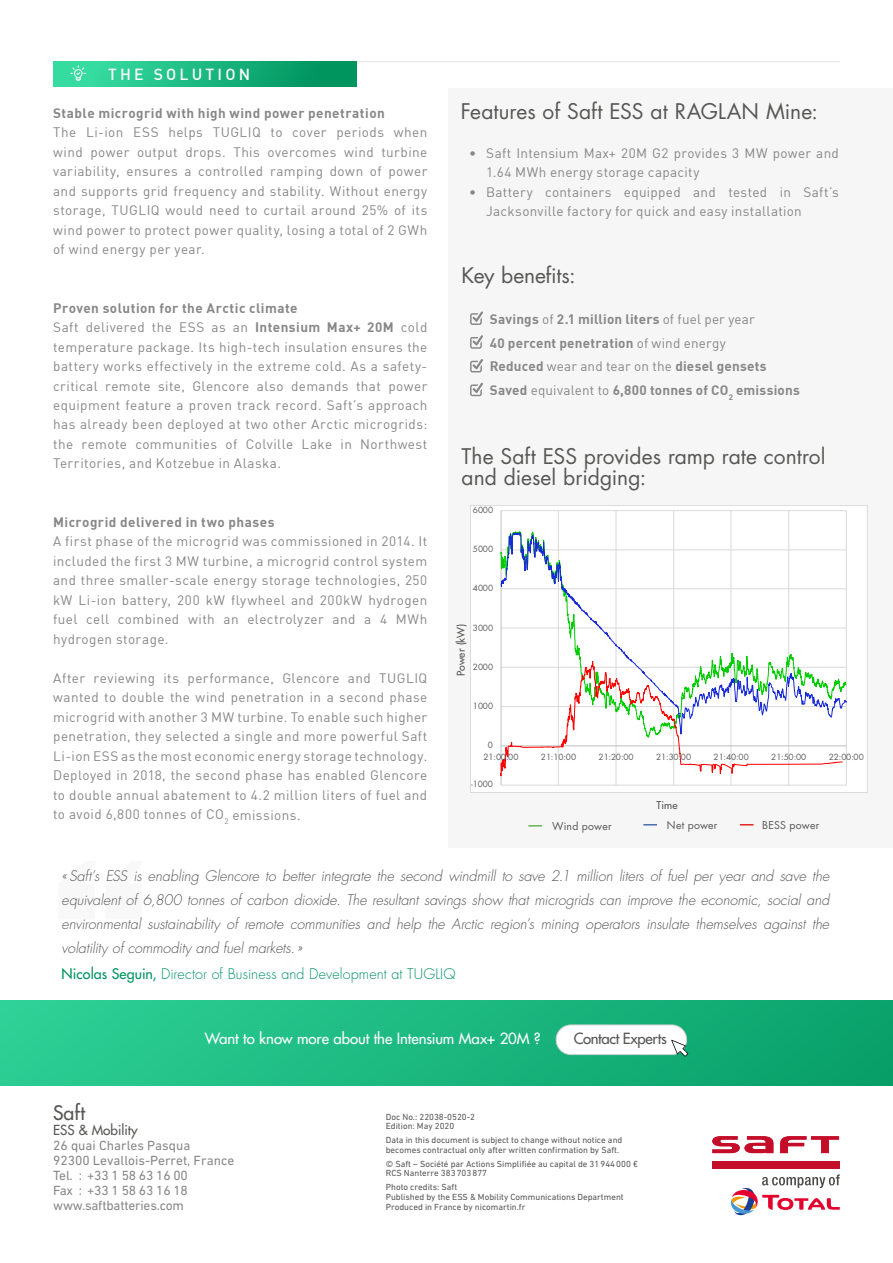
<style>
.page{position:relative;width:893px;height:1263px;background:#fff}
.page>*{position:absolute;margin:0;border:0;box-sizing:border-box;transform-origin:0 0}
.t1{font:21px/21px "Futura Std";color:#575756}
.t2{font:500 19.5px "Futura Std";color:#575756}
.t3{font:15.75px "DIN Medium Alternate";letter-spacing:.2em;color:#fff}
.t4{font:500 15px "Futura Std";letter-spacing:-.005em;color:#fff}
.t5{font:500 15px "Futura Std";letter-spacing:-.025em;color:#575756}
.t6{font:italic 300 14.25px/24px "Futura Std";letter-spacing:-.005em;color:#575756;text-align:justify}
.t7{font:300 14.25px "Futura Std";letter-spacing:.01em;color:#00945f}
.t8{font:13.5px/19.5px "DIN";letter-spacing:.03em;color:#878787;text-align:justify}
.t9{font:13.5px/23.7px "DIN Bold";letter-spacing:.03em;color:#878787}
.t10{font:13.5px/15px "DIN Next LT Pro";color:#878787}
.t11{font:13.5px "DIN";letter-spacing:.01em;color:#878787}
.t12{font:500 13.5px "Futura Std";color:#575756}
.t13{font:10.5px "Futura Std";letter-spacing:.025em;color:#575756}
.t14{font:500 10.5px "Futura Std";letter-spacing:.01em;color:#575756}
.t15{font:9px/9.8px "DIN Next LT Pro";color:#575756}
.t16{font:8.25px "Futura Std";letter-spacing:.015em;color:#595959}
.s1{font-family:"DIN Bold"}
.s2{font-family:"DIN"}
.s3{font-weight:500}
</style>
<div class="page">
<div style="left:449px;top:88px;width:444px;height:759px;background:#f6f6f6"></div>
<svg style="left:731px;top:1174px;width:109px;height:42px"></svg>
<svg style="left:780px;top:1136px;width:59px;height:17px"></svg>
<svg style="left:712px;top:1136px;width:61px;height:17px"></svg>
<div style="left:712px;top:1161px;width:128px;height:7px;background:#c40e29"></div>
<hr style="left:53px;top:61px;width:787px;height:1px;background:#e3e3e3">
<div style="left:53px;top:61px;width:304px;height:25px;background:linear-gradient(to right,#3ce3a8,#008d58)"></div>
<svg style="left:70px;top:65px;width:16px;height:16px"></svg>
<svg style="left:470px;top:311px;width:13px;height:14px"></svg>
<svg style="left:470px;top:335px;width:13px;height:14px"></svg>
<svg style="left:470px;top:359px;width:13px;height:13px"></svg>
<svg style="left:470px;top:383px;width:13px;height:13px"></svg>
<svg style="left:643px;top:824px;width:14px;height:1px"></svg>
<svg style="left:740px;top:824px;width:14px;height:1px"></svg>
<svg style="left:528px;top:825px;width:14px;height:1px"></svg>
<div style="left:470px;top:505px;width:397px;height:288px;background:#fff"></div>
<hr style="left:501px;top:785px;width:345px;height:1px;background:#d9d9d9">
<hr style="left:501px;top:510px;width:345px;height:1px;background:#d9d9d9">
<hr style="left:558px;top:511px;width:1px;height:274px;background:#d9d9d9">
<hr style="left:616px;top:511px;width:1px;height:274px;background:#d9d9d9">
<hr style="left:673px;top:511px;width:1px;height:274px;background:#d9d9d9">
<hr style="left:731px;top:511px;width:1px;height:274px;background:#d9d9d9">
<hr style="left:788px;top:511px;width:1px;height:274px;background:#d9d9d9">
<hr style="left:846px;top:511px;width:1px;height:274px;background:#d9d9d9">
<hr style="left:501px;top:511px;width:1px;height:274px;background:#bfbfbf">
<hr style="left:501px;top:746px;width:345px;height:1px;background:#bfbfbf">
<svg style="left:501px;top:532px;width:346px;height:175px"></svg>
<svg style="left:501px;top:661px;width:342px;height:115px"></svg>
<div style="left:470px;top:505px;width:397px;height:288px;border:1px solid #d9d9d9"></div>
<div style="left:0;top:1000px;width:893px;height:85px;background:linear-gradient(to right,#2dd096,#09a06a)"></div>
<div style="left:556px;top:1025px;width:131px;height:29px;background:#fff;border-radius:15px"></div>
<div style="left:556px;top:1024px;width:131px;height:31px;border:1px solid #d0d0d0;border-radius:15px"></div>
<svg style="left:671px;top:1040px;width:17px;height:17px"></svg>
<p class="t3" style="left:108px;top:64px;width:143px">THE SOLUTION</p>
<p class="t9" style="left:53px;top:100px;width:333px">Stable microgrid with high wind power penetration</p>
<p class="t8" style="left:53px;top:122px;width:376px">The Li-ion ESS helps TUGLIQ to cover periods when wind power output drops. This overcomes wind turbine variability, ensures a controlled ramping down of power and supports grid frequency and stability. Without energy storage, TUGLIQ would need to curtail around 25% of its wind power to protect power quality, losing a total of 2 GWh of wind energy per year.</p>
<p class="t9" style="left:53px;top:295px;width:246px">Proven solution for the Arctic climate</p>
<p class="t8" style="left:53px;top:317px;width:376px">Saft delivered the ESS as an <span class="s1">Intensium Max+ 20M</span> cold temperature package. Its high-tech insulation ensures the battery works effectively in the extreme cold. As a safety&shy;critical remote site, Glencore also demands that power equipment feature a proven track record. Saft’s approach has already been deployed at two other Arctic microgrids: the remote communities of Colville Lake in Northwest Territories, and Kotzebue in Alaska.</p>
<p class="t9" style="left:53px;top:510px;width:223px">Microgrid delivered in two phases</p>
<p class="t8" style="left:53px;top:532px;width:376px">A first phase of the microgrid was commissioned in 2014. It included the first 3 MW turbine, a microgrid control system and three smaller-scale energy storage technologies, 250 kW Li-ion battery, 200 kW flywheel and 200kW hydrogen fuel cell combined with an electrolyzer and a 4 MWh hydrogen storage.</p>
<p class="t8" style="left:53px;top:668px;width:376px">After reviewing its performance, Glencore and TUGLIQ wanted to double the wind penetration in a second phase microgrid with another 3 MW turbine. To enable such higher penetration, they selected a single and more powerful Saft Li-ion ESS as the most economic energy storage technology.<br>Deployed in 2018, the second phase has enabled Glencore to double annual abatement to 4.2 million liters of fuel and to avoid 6,800 tonnes of CO<sub>2</sub> emissions.</p>
<h1 class="t1" style="left:513px;top:97px;width:279px">Features of Saft ESS at Raglan</h1>
<h1 class="t1" style="left:461px;top:101px;width:359px">Features of Saft ESS at RAGLAN Mine:</h1>
<p class="t8" style="left:486px;top:143px;width:354px;text-indent:-17px">• Saft Intensium Max+ 20M G2 provides 3 MW power and<br>1.64 MWh energy storage capacity</p>
<p class="t8" style="left:486px;top:182px;width:354px;text-indent:-17px">• Battery containers equipped and tested in Saft’s<br>Jacksonville factory for quick and easy installation</p>
<p class="t11" style="left:513px;top:209px;width:328px">• Battery containers equipped and tested in</p>
<h1 class="t1" style="left:462px;top:265px;width:115px">Key benefits:</h1>
<p class="t9" style="left:490px;top:307px;width:312px">Savings <span class="s2">of</span> 2.1 million liters <span class="s2">of fuel per year<br></span>40 percent penetration <span class="s2">of wind energy<br></span>Reduced <span class="s2">wear and tear on the</span> diesel gensets Saved <span class="s2">equivalent to</span> 6,800 tonnes of CO<sub>2</sub> emissions</p>
<h1 class="t1" style="left:462px;top:446px;width:365px">The Saft ESS provides ramp rate control and diesel bridging:</h1>
<p class="t16" style="left:473px;top:505px;width:22px">6000</p>
<p class="t16" style="left:473px;top:544px;width:22px">5000</p>
<p class="t16" style="left:473px;top:583px;width:22px">4000</p>
<p class="t16" style="left:473px;top:622px;width:22px">3000</p>
<p class="t14" style="left:454px;top:676px;width:54px;rotate:-90deg">Power (kW)</p>
<p class="t16" style="left:473px;top:661px;width:22px">2000</p>
<p class="t16" style="left:473px;top:701px;width:22px">1000</p>
<p class="t16" style="left:488px;top:740px;width:7px">0</p>
<p class="t16" style="left:483px;top:751px;width:37px">21:00:00</p>
<p class="t16" style="left:541px;top:751px;width:37px">21:10:00</p>
<p class="t16" style="left:598px;top:751px;width:37px">21:20:00</p>
<p class="t16" style="left:656px;top:751px;width:37px">21:30:00</p>
<p class="t16" style="left:714px;top:751px;width:37px">21:40:00</p>
<p class="t16" style="left:771px;top:751px;width:37px">21:50:00</p>
<p class="t16" style="left:829px;top:751px;width:37px">22:00:00</p>
<p class="t16" style="left:471px;top:779px;width:23px">-1000</p>
<p class="t14" style="left:656px;top:798px;width:23px">Time</p>
<p class="t13" style="left:667px;top:818px;width:52px">Net power</p>
<p class="t13" style="left:552px;top:819px;width:61px">Wind power</p>
<p class="t13" style="left:762px;top:818px;width:59px">BESS power</p>
<p class="t6" style="left:62px;top:864px;width:769px">«Saft’s ESS is enabling Glencore to better integrate the second windmill to save 2.1 million liters of fuel per year and save the equivalent of 6,800 tonnes of carbon dioxide. The resultant savings show that microgrids can improve the economic, social and environmental sustainability of remote communities and help the Arctic region’s mining operators insulate themselves against the volatility of commodity and fuel markets.»</p>
<p class="t7" style="left:62px;top:965px;width:395px"><span class="s3">Nicolas Seguin,</span> Director of Business and Development at TUGLIQ</p>
<p class="t4" style="left:205px;top:1029px;width:337px">Want to know more about the Intensium Max+ 20M ?</p>
<p class="t5" style="left:574px;top:1029px;width:94px">Contact Experts</p>
<h2 class="t2" style="left:53px;top:1100px;width:34px">Saft</h2>
<p class="t12" style="left:53px;top:1121px;width:86px">ESS &amp; Mobility</p>
<p class="t10" style="left:53px;top:1137px;width:183px">26 quai Charles Pasqua<br>92300 Levallois-Perret, France<br>Tel. : +33 1 58 63 16 00<br>Fax : +33 1 58 63 16 18 www.saftbatteries.com</p>
<p class="t15" style="left:386px;top:1111px;width:91px">Doc No.: 22038-0520-2<br>Edition: May 2020</p>
<p class="t15" style="left:386px;top:1135px;width:238px">Data in this document is subject to change without notice and becomes contractual only after written confirmation by Saft.</p>
<p class="t15" style="left:386px;top:1159px;width:254px">© Saft – Société par Actions Simplifiée au capital de 31944000 €<br>RCS Nanterre 383703877</p>
<p class="t15" style="left:386px;top:1182px;width:239px">Photo credits: Saft<br>Published by the ESS &amp; Mobility Communications Department<br>Produced in France by nicomartin.fr</p>
</div>
